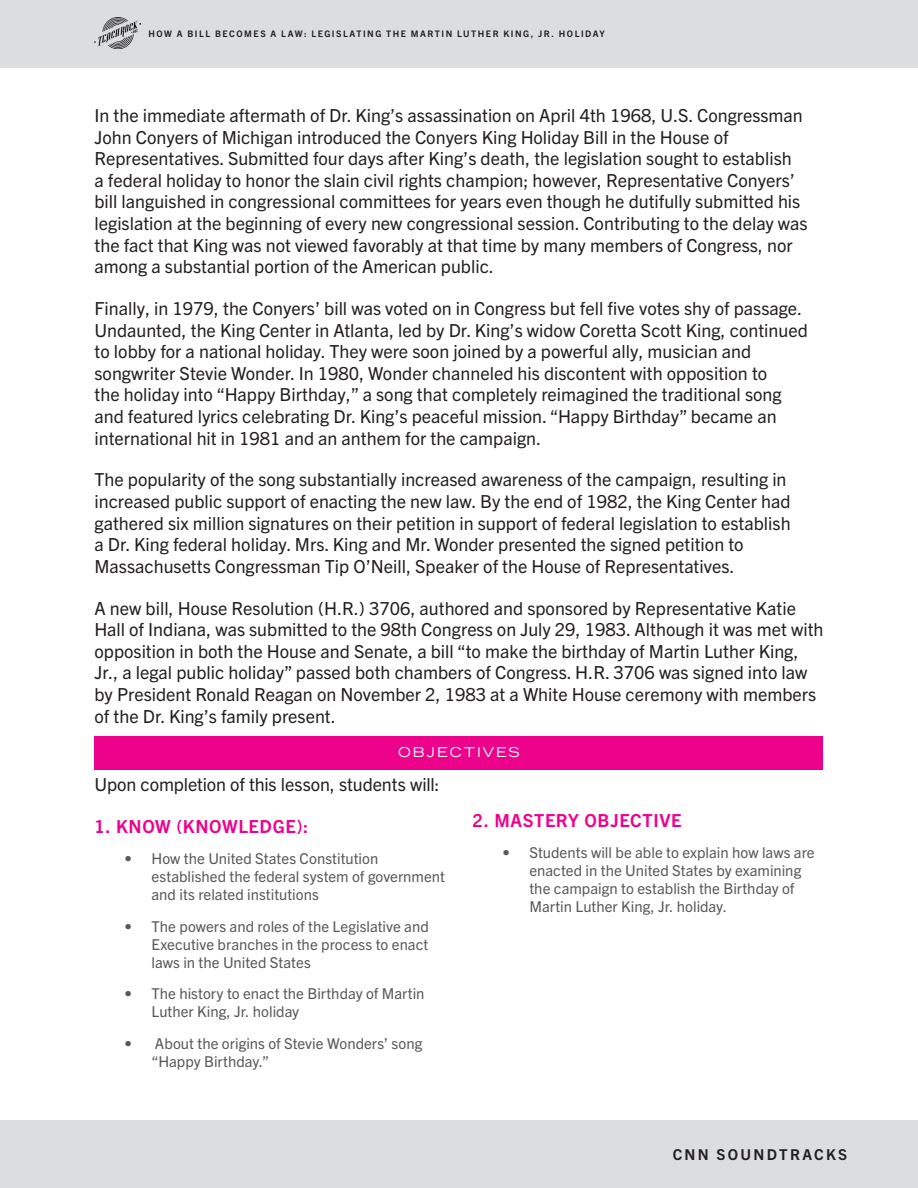
<style>
.page{position:relative;width:918px;height:1188px;background:#fff}
.page>*{position:absolute;margin:0;border:0;box-sizing:border-box;transform-origin:0 0}
.PINK_SECTION_HEADER{font:18px/21.6px "Trade Gothic Next LT Pro";color:#231f20}
.BODY_COPY{font:18px "Trade Gothic Next LT Pro";letter-spacing:-.005em;color:#231f20}
.PINK_SECTION_HEADER-2{font:700 18px "Trade Gothic Next LT Pro";letter-spacing:.035em;color:#ed028c}
.t1{font:15px/18px "Trade Gothic Next LT Pro";color:#57585a}
.t2{font:700 15px "Trade Gothic Next LT Pro";letter-spacing:.15em;color:#231f20}
.HEADER_IN_PINK_BAR{font:expanded 13.5px "Trade Gothic LH";letter-spacing:.15em;color:#fff}
.t3{font:700 9px "Trade Gothic Next LT Pro";letter-spacing:.165em;color:#231f20}
</style>
<div class="page">
<div style="left:0;top:0;width:918px;height:68px;background:#dcdddf"></div>
<img style="left:94px;top:18px;width:46px;height:30px">
<div style="left:0;top:1120px;width:918px;height:68px;background:#dcdddf"></div>
<div style="left:94px;top:736px;width:730px;height:33px;background:#ed028c"></div>
<p class="t3" style="left:148px;top:28px;width:458px">HOW A BILL BECOMES A LAW: LEGISLATING THE MARTIN LUTHER KING, JR. HOLIDAY</p>
<p class="PINK_SECTION_HEADER" style="left:94px;top:103px;width:715px">In the immediate aftermath of Dr. King’s assassination on April 4th 1968, U.S. Congressman John Conyers of Michigan introduced the Conyers King Holiday Bill in the House of Representatives. Submitted four days after King’s death, the legislation sought to establish<br>a federal holiday to honor the slain civil rights champion; however, Representative Conyers’ bill languished in congressional committees for years even though he dutifully submitted his legislation at the beginning of every new congressional session. Contributing to the delay was the fact that King was not viewed favorably at that time by many members of Congress, nor among a substantial portion of the American public.</p>
<p class="PINK_SECTION_HEADER" style="left:94px;top:296px;width:715px">Finally, in 1979, the Conyers’ bill was voted on in Congress but fell five votes shy of passage.<br>Undaunted, the King Center in Atlanta, led by Dr. King’s widow Coretta Scott King, continued to lobby for a national holiday. They were soon joined by a powerful ally, musician and songwriter Stevie Wonder. In 1980, Wonder channeled his discontent with opposition to<br>the holiday into “Happy Birthday,” a song that completely reimagined the traditional song and featured lyrics celebrating Dr. King’s peaceful mission. “Happy Birthday” became an international hit in 1981 and an anthem for the campaign.</p>
<p class="PINK_SECTION_HEADER" style="left:94px;top:468px;width:698px">The popularity of the song substantially increased awareness of the campaign, resulting in increased public support of enacting the new law. By the end of 1982, the King Center had gathered six million signatures on their petition in support of federal legislation to establish a Dr. King federal holiday. Mrs. King and Mr. Wonder presented the signed petition to Massachusetts Congressman Tip O’Neill, Speaker of the House of Representatives.</p>
<p class="PINK_SECTION_HEADER" style="left:94px;top:596px;width:731px">A new bill, House Resolution (H.R.) 3706, authored and sponsored by Representative Katie Hall of Indiana, was submitted to the 98th Congress on July 29, 1983. Although it was met with opposition in both the House and Senate, a bill “to make the birthday of Martin Luther King, Jr., a legal public holiday” passed both chambers of Congress. H.R. 3706 was signed into law by President Ronald Reagan on November 2, 1983 at a White House ceremony with members of the Dr. King’s family present.</p>
<p class="HEADER_IN_PINK_BAR" style="left:398px;top:744px;width:123px">OBJECTIVES</p>
<p class="BODY_COPY" style="left:94px;top:772px;width:347px">Upon completion of this lesson, students will:</p>
<p class="PINK_SECTION_HEADER-2" style="left:94px;top:813px;width:215px">1. KNOW (KNOWLEDGE):</p>
<p class="t1" style="left:152px;top:849px;width:295px;text-indent:-27px">• How the United States Constitution established the federal system of government and its related institutions</p>
<p class="t1" style="left:152px;top:916px;width:279px;text-align:justify;text-indent:-27px">• The powers and roles of the Legislative and Executive branches in the process to enact laws in the United States</p>
<p class="t1" style="left:152px;top:984px;width:274px;text-indent:-27px">• The history to enact the Birthday of Martin<br>Luther King, Jr. holiday</p>
<p class="t1" style="left:152px;top:1033px;width:272px;text-indent:-27px">• About the origins of Stevie Wonders’ song “Happy Birthday.”</p>
<p class="PINK_SECTION_HEADER-2" style="left:472px;top:808px;width:211px">2. MASTERY OBJECTIVE</p>
<p class="t1" style="left:530px;top:843px;width:287px;text-indent:-27px">• Students will be able to explain how laws are enacted in the United States by examining the campaign to establish the Birthday of Martin Luther King, Jr. holiday.</p>
<p class="t2" style="left:673px;top:1144px;width:176px">CNN SOUNDTRACKS</p>
</div>
